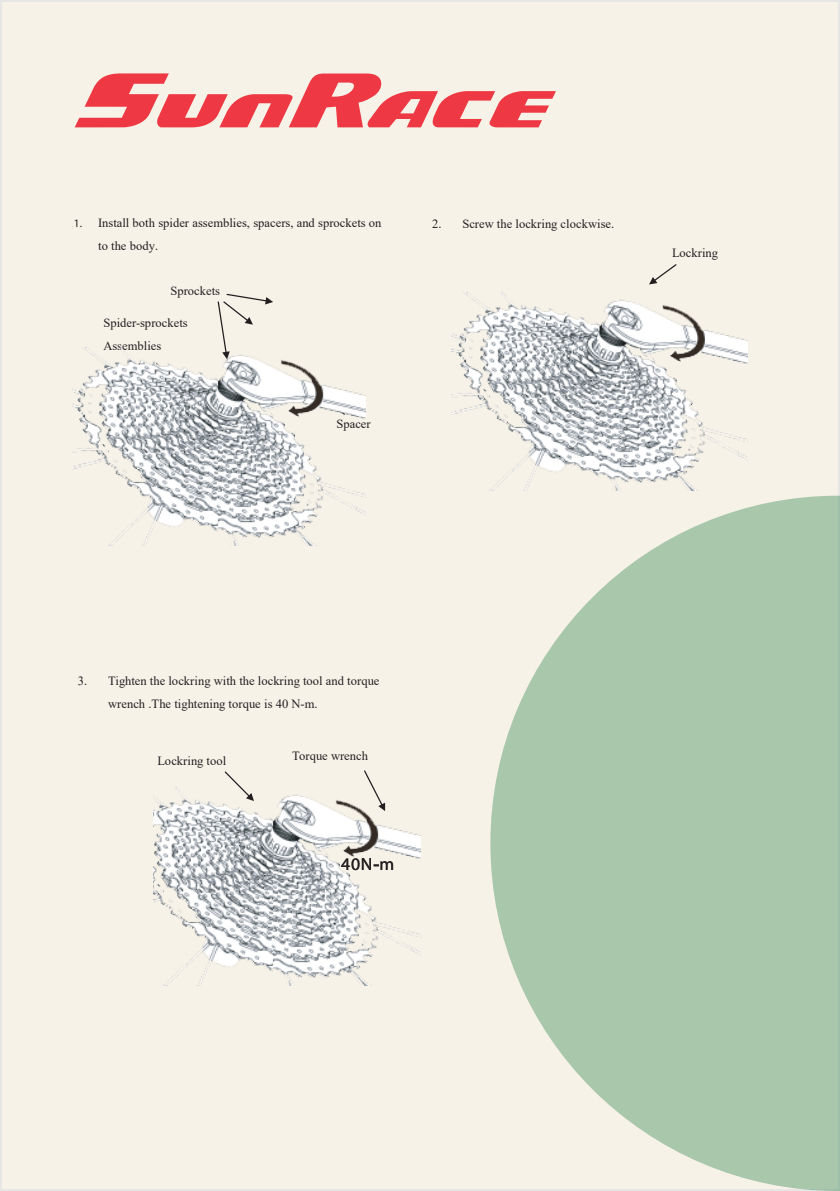
<style>
.page{position:relative;width:840px;height:1191px;background:#fff}
.page>*{position:absolute;margin:0;border:0;box-sizing:border-box;transform-origin:0 0}
.t1{font:17.6px "Myriad Pro";color:#231f20}
.t2{font:12.6px/22.6px "Times New Roman";color:#231f20}
.t3{font:11.4px "Myriad Pro";color:#231f20}
.s1{font-family:"Times New Roman";font-size:12.6px}
</style>
<div class="page">
<div style="left:1px;top:1px;width:837px;height:1189px;background:#f7f2e8"></div>
<svg style="left:490px;top:495px;width:349px;height:696px;fill:#a9c7ab"></svg>
<svg style="left:75px;top:73px;width:480px;height:54px"></svg>
<img style="left:72px;top:293px;width:293px;height:253px">
<img style="left:451px;top:264px;width:295px;height:288px">
<img style="left:153px;top:770px;width:267px;height:216px">
<p class="t3" style="left:68px;top:216px;width:16px"><span class="s1">1</span>1.</p>
<p class="t2" style="left:98px;top:211px;width:285px">Install both spider assemblies, spacers, and sprockets on to the body.</p>
<p class="t2" style="left:432px;top:212px;width:184px">2. Screw the lockring clockwise.</p>
<p class="t2" style="left:170px;top:279px;width:51px">Sprockets</p>
<p class="t2" style="left:103px;top:311px;width:86px">Spider-sprockets<br>Assemblies</p>
<p class="t2" style="left:336px;top:412px;width:36px">Spacer</p>
<p class="t2" style="left:671px;top:241px;width:48px">Lockring</p>
<p class="t2" style="left:108px;top:669px;width:272px;text-indent:-30px">3. Tighten the lockring with the lockring tool and torque wrench .The tightening torque is 40 N-m.</p>
<p class="t2" style="left:157px;top:749px;width:70px">Lockring tool</p>
<p class="t2" style="left:292px;top:744px;width:77px">Torque wrench</p>
<h1 class="t1" style="left:341px;top:853px;width:55px">40N-m</h1>
</div>
